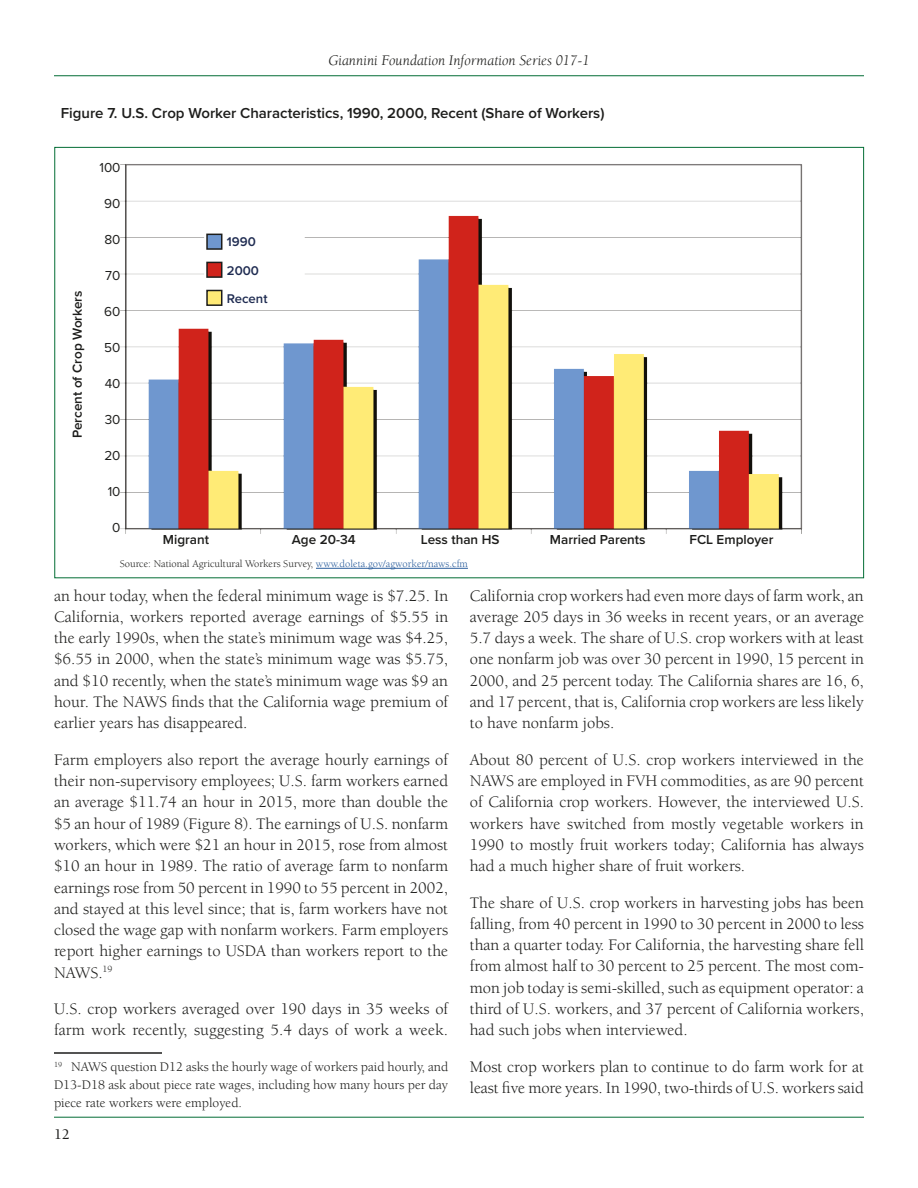
<style>
.page{position:relative;width:918px;height:1188px;background:#fff}
.page>*{position:absolute;margin:0;border:0;box-sizing:border-box;transform-origin:0 0}
.t1{font:16.5px/21.3px "Berkeley Std";color:#1d1d1b;text-align:justify}
.t2{font:600 15px "Proxima Nova";color:#1d1d1b}
.t3{font:italic 15px "Berkeley Std";color:#1d1d1b}
.t4{font:500 15px "Berkeley Std";color:#1d1d1b}
.t5{font:13.5px/18px "Berkeley Std";color:#1d1d1b;text-align:justify}
.t6{font:600 13.5px "Proxima Nova";color:#1d1d1b}
.t7{font:13.5px "Proxima Nova";color:#1d1d1b}
.t8{font:600 13.2px/28.5px "Proxima Nova";color:#1e2b51}
.t9{font:10.5px "Berkeley Std";color:#1d1d1b}
.s1{color:#275b9b}
</style>
<div class="page">
<hr style="left:54px;top:75px;width:810px;height:1px;background:#036d35">
<hr style="left:54px;top:1117px;width:810px;height:1px;background:#036d35">
<hr style="left:54px;top:1052px;width:108px;height:2px;background:#1d1d1b">
<img style="left:120px;top:164px;width:683px;height:370px">
<div style="left:207px;top:234px;width:15px;height:15px;background:#6f97cf"></div>
<div style="left:206px;top:234px;width:16px;height:16px;border:2px solid #1d1d1b"></div>
<div style="left:207px;top:290px;width:15px;height:15px;background:#ffea76"></div>
<div style="left:206px;top:290px;width:16px;height:16px;border:2px solid #1d1d1b"></div>
<div style="left:207px;top:262px;width:15px;height:15px;background:#d0231b"></div>
<div style="left:206px;top:262px;width:16px;height:16px;border:2px solid #1d1d1b"></div>
<hr style="left:316px;top:568px;width:152px;height:1px;background:#275b9b">
<p class="t3" style="left:328px;top:52px;width:263px">Giannini Foundation Information Series 017-1</p>
<p class="t2" style="left:61px;top:104px;width:545px">Figure 7. U.S. Crop Worker Characteristics, 1990, 2000, Recent (Share of Workers)</p>
<p class="t6" style="left:69px;top:438px;width:149px;rotate:-90deg">Percent of Crop Workers</p>
<p class="t7" style="left:99px;top:159px;width:23px">100</p>
<p class="t7" style="left:104px;top:195px;width:18px">90</p>
<p class="t7" style="left:104px;top:231px;width:18px">80</p>
<p class="t7" style="left:105px;top:267px;width:17px">70</p>
<p class="t7" style="left:104px;top:303px;width:18px">60</p>
<p class="t7" style="left:104px;top:339px;width:18px">50</p>
<p class="t7" style="left:105px;top:375px;width:17px">40</p>
<p class="t7" style="left:105px;top:411px;width:17px">30</p>
<p class="t7" style="left:104px;top:447px;width:18px">20</p>
<p class="t7" style="left:108px;top:483px;width:14px">10</p>
<p class="t7" style="left:112px;top:519px;width:10px">0</p>
<p class="t8" style="left:227px;top:228px;width:42px">1990<br>2000<br>Recent</p>
<p class="t6" style="left:163px;top:531px;width:48px">Migrant</p>
<p class="t6" style="left:292px;top:531px;width:65px">Age 20-34</p>
<p class="t6" style="left:421px;top:531px;width:80px">Less than HS</p>
<p class="t6" style="left:550px;top:531px;width:97px">Married Parents</p>
<p class="t6" style="left:689px;top:531px;width:86px">FCL Employer</p>
<p class="t9" style="left:120px;top:558px;width:350px">Source: National Agricultural Workers Survey, <span class="s1">www.doleta.gov/agworker/naws.cfm</span></p>
<p class="t1" style="left:54px;top:585px;width:396px">an hour today, when the federal minimum wage is $7.25. In California, workers reported average earnings of $5.55 in the early 1990s, when the state’s minimum wage was $4.25, $6.55 in 2000, when the state’s minimum wage was $5.75, and $10 recently, when the state’s minimum wage was $9 an hour. The NAWS finds that the California wage premium of earlier years has disappeared.</p>
<p class="t1" style="left:54px;top:749px;width:396px">Farm employers also report the average hourly earnings of their non-supervisory employees; U.S. farm workers earned an average $11.74 an hour in 2015, more than double the $5 an hour of 1989 (Figure 8). The earnings of U.S. nonfarm workers, which were $21 an hour in 2015, rose from almost $10 an hour in 1989. The ratio of average farm to nonfarm earnings rose from 50 percent in 1990 to 55 percent in 2002, and stayed at this level since; that is, farm workers have not closed the wage gap with nonfarm workers. Farm employers report higher earnings to USDA than workers report to the NAWS.<sup>19</sup></p>
<p class="t1" style="left:54px;top:998px;width:396px">U.S. crop workers averaged over 190 days in 35 weeks of farm work recently, suggesting 5.4 days of work a week.</p>
<p class="t5" style="left:54px;top:1058px;width:396px"><sup>19</sup> NAWS question D12 asks the hourly wage of workers paid hourly, and D13-D18 ask about piece rate wages, including how many hours per day piece rate workers were employed.</p>
<p class="t1" style="left:470px;top:585px;width:396px">California crop workers had even more days of farm work, an average 205 days in 36 weeks in recent years, or an average</p>
<p class="t1" style="left:470px;top:628px;width:396px">5.7 days a week. The share of U.S. crop workers with at least one nonfarm job was over 30 percent in 1990, 15 percent in 2000, and 25 percent today. The California shares are 16, 6, and 17 percent, that is, California crop workers are less likely to have nonfarm jobs.</p>
<p class="t1" style="left:470px;top:749px;width:396px">About 80 percent of U.S. crop workers interviewed in the NAWS are employed in FVH commodities, as are 90 percent of California crop workers. However, the interviewed U.S. workers have switched from mostly vegetable workers in 1990 to mostly fruit workers today; California has always had a much higher share of fruit workers.</p>
<p class="t1" style="left:470px;top:892px;width:396px">The share of U.S. crop workers in harvesting jobs has been falling, from 40 percent in 1990 to 30 percent in 2000 to less than a quarter today. For California, the harvesting share fell from almost half to 30 percent to 25 percent. The most com&shy;mon job today is semi-skilled, such as equipment operator: a third of U.S. workers, and 37 percent of California workers, had such jobs when interviewed.</p>
<p class="t1" style="left:470px;top:1056px;width:396px">Most crop workers plan to continue to do farm work for at least five more years. In 1990, two-thirds of U.S. workers said</p>
<p class="t4" style="left:54px;top:1126px;width:17px">12</p>
</div>
